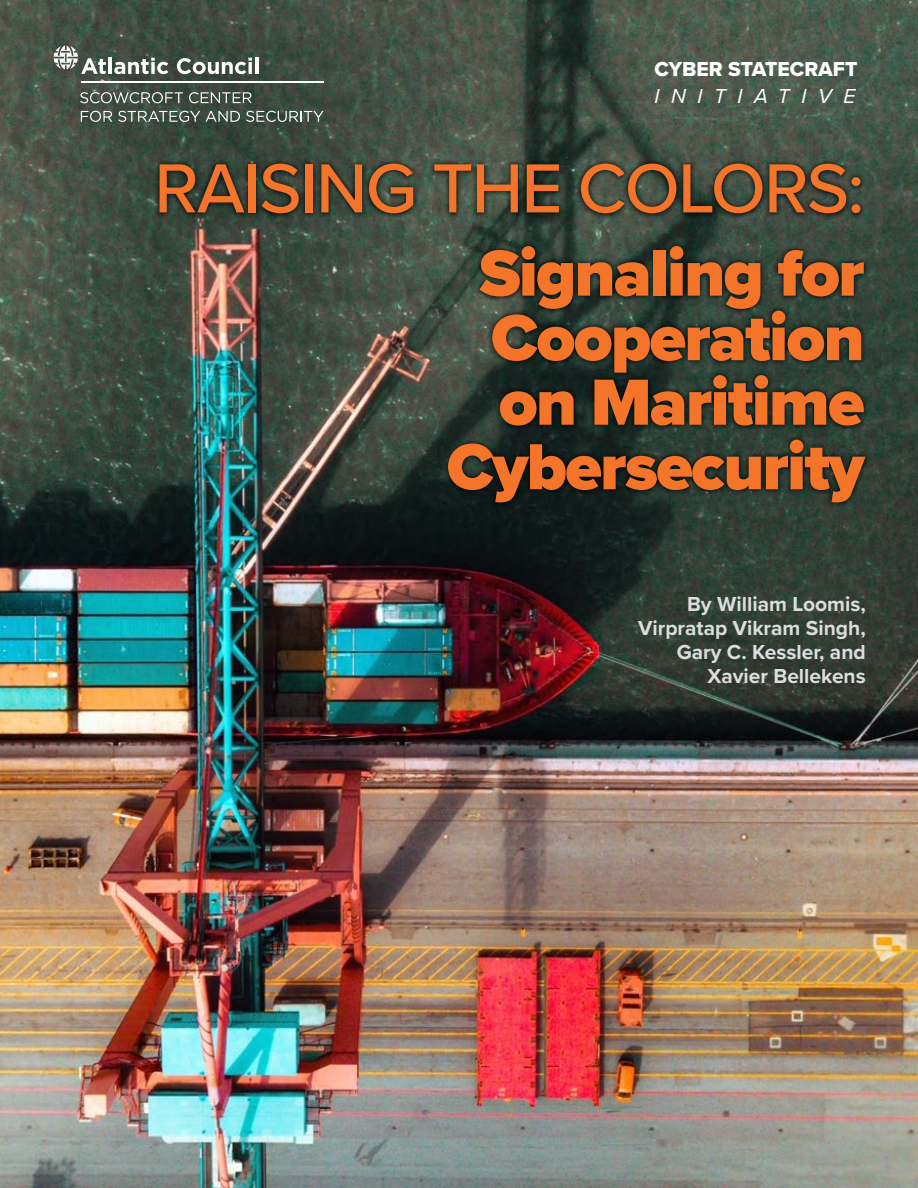
<style>
.page{position:relative;width:918px;height:1188px;background:#fff}
.page>*{position:absolute;margin:0;border:0;box-sizing:border-box;transform-origin:0 0}
.t1{font:500 72px "Proxima Nova";letter-spacing:-.025em;color:#f47429}
.t2{font:900 67.5px/64.5px "Proxima Nova";letter-spacing:-.025em;color:#f47429;text-align:right}
.t3{font:700 21px/24px "Proxima Nova";color:#dcddde;text-align:right}
.t4{font:21px "Proxima Nova Extrabld";color:#fff}
.t5{font:italic 21px "Proxima Nova";letter-spacing:.55em;color:#fff}
</style>
<div class="page">
<img style="left:0;top:0;width:918px;height:1188px">
<div style="left:154px;top:157px;width:713px;height:63px;background:#000;opacity:.75"></div>
<div style="left:442px;top:240px;width:429px;height:269px;background:#000;opacity:.75"></div>
<svg style="left:54px;top:45px;width:52px;height:29px"></svg>
<hr style="left:108px;top:58px;width:4px;height:16px;background:#fff">
<svg style="left:114px;top:58px;width:54px;height:16px"></svg>
<svg style="left:177px;top:58px;width:75px;height:16px"></svg>
<hr style="left:255px;top:58px;width:4px;height:16px;background:#fff">
<hr style="left:81px;top:82px;width:243px;height:1px;background:#fff">
<svg style="left:80px;top:92px;width:103px;height:11px"></svg>
<svg style="left:189px;top:92px;width:63px;height:11px"></svg>
<svg style="left:81px;top:111px;width:31px;height:11px"></svg>
<svg style="left:118px;top:111px;width:82px;height:11px"></svg>
<svg style="left:206px;top:111px;width:34px;height:11px"></svg>
<svg style="left:246px;top:111px;width:78px;height:11px"></svg>
<p class="t4" style="left:654px;top:54px;width:205px">CYBER STATECRAFT</p>
<p class="t5" style="left:654px;top:81px;width:202px">INITIATIVE</p>
<h1 class="t1" style="left:154px;top:135px;width:712px">RAISING THE COLORS:</h1>
<h2 class="t2" style="left:447px;top:240px;width:419px">Signaling for<br>Cooperation on Maritime<br>Cybersecurity</h2>
<p class="t3" style="left:638px;top:591px;width:229px">By William Loomis,<br>Virpratap Vikram Singh,<br>Gary C. Kessler, and<br>Xavier Bellekens</p>
</div>
